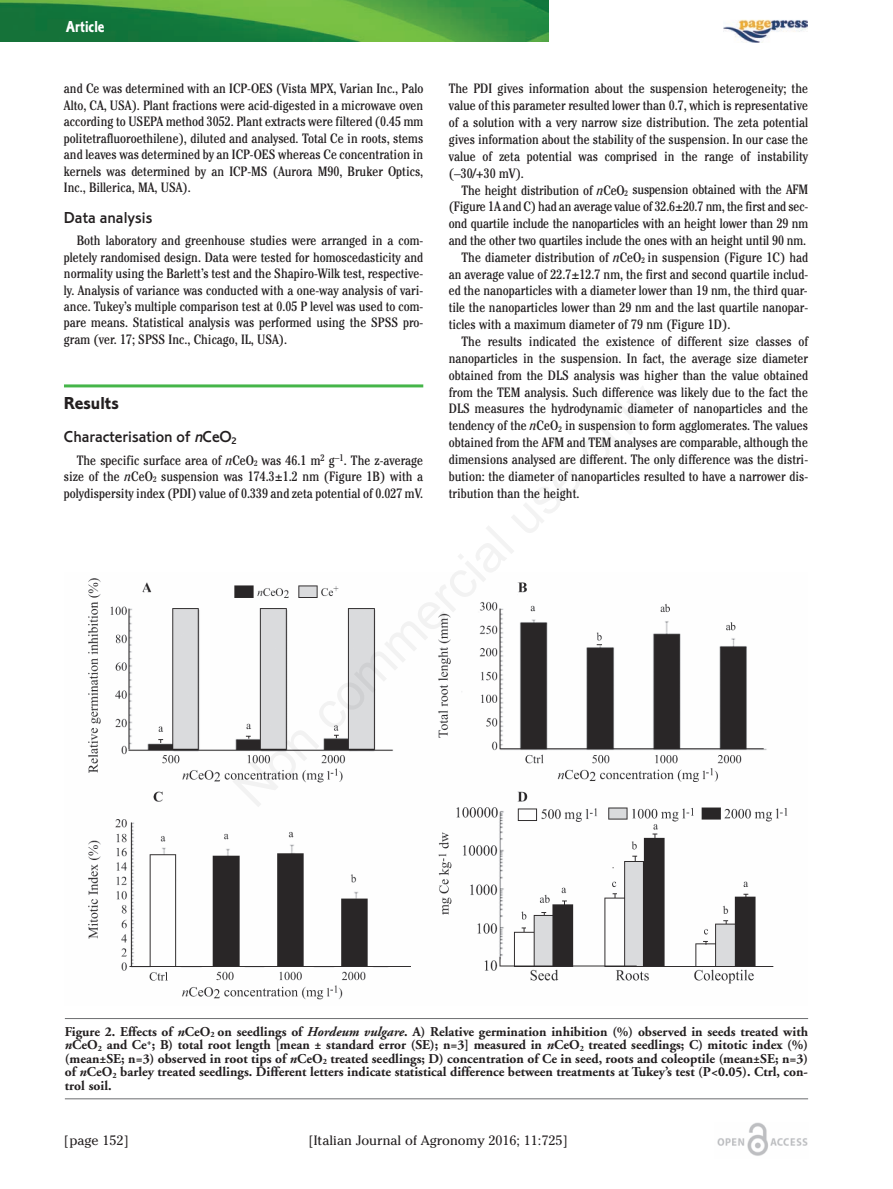
<style>
.page{position:relative;width:893px;height:1189px;background:#fff}
.page>*{position:absolute;margin:0;border:0;box-sizing:border-box;transform-origin:0 0}
.t1{font:18px "Corinthian Bold Plain";color:#231f20}
.t2{font:16.5px "Corinthian Medium Plain";color:#231f20}
.t3{font:16.5px "Corinthian Bold Condensed Plain";color:#fff}
.t4{font:condensed 13.5px/16.4px "Cheltenham";color:#231f20;text-align:justify}
.t5{font:700 13.5px/13.5px "Adobe Garamond";color:#231f20;text-align:justify}
.t6{font:13.5px "Cheltenham";color:#231f20}
.s1{font-style:italic}
</style>
<div class="page">
<img style="left:0;top:0;width:549px;height:41px">
<hr style="left:64px;top:384px;width:359px;height:3px;background:#45b549">
<img style="left:717px;top:1123px;width:91px;height:33px">
<img style="left:723px;top:19px;width:85px;height:24px">
<hr style="left:65px;top:1018px;width:743px;height:1px;background:#6c6d70">
<hr style="left:65px;top:1098px;width:743px;height:1px;background:#6c6d70">
<img style="left:88px;top:578px;width:700px;height:422px">
<p class="t3" style="left:66px;top:21px;width:40px">Article</p>
<p class="t4" style="left:64px;top:82px;width:361px">and Ce was determined with an ICP-OES (Vista MPX, Varian Inc., Palo Alto, CA, USA). Plant fractions were acid-digested in a microwave oven according to USEPA method 3052. Plant extracts were filtered (0.45 mm politetrafluoroethilene), diluted and analysed. Total Ce in roots, stems and leaves was determined by an ICP-OES whereas Ce concentration in kernels was determined by an ICP-MS (Aurora M90, Bruker Optics, Inc., Billerica, MA, USA).</p>
<p class="t2" style="left:64px;top:212px;width:90px">Data analysis</p>
<p class="t4" style="left:64px;top:234px;width:361px;text-indent:13px">Both laboratory and greenhouse studies were arranged in a com&shy;pletely randomised design. Data were tested for homoscedasticity and normality using the Barlett’s test and the Shapiro-Wilk test, respective&shy;ly. Analysis of variance was conducted with a one-way analysis of vari&shy;ance. Tukey’s multiple comparison test at 0.05 P level was used to com&shy;pare means. Statistical analysis was performed using the SPSS pro&shy;gram (ver. 17; SPSS Inc., Chicago, IL, USA).</p>
<h1 class="t1" style="left:64px;top:397px;width:56px">Results</h1>
<p class="t2" style="left:64px;top:431px;width:174px">Characterisation of <span class="s1">n</span>CeO<sub>2</sub></p>
<p class="t4" style="left:64px;top:453px;width:361px;text-indent:13px">The specific surface area of <span class="s1">n</span>CeO<sub>2</sub> was 46.1 m<sup>2</sup> g<sup>–1</sup>. The z-average size of the <span class="s1">n</span>CeO<sub>2</sub> suspension was 174.3±1.2 nm (Figure 1B) with a polydispersity index (PDI) value of 0.339 and zeta potential of 0.027 mV.</p>
<p class="t4" style="left:449px;top:82px;width:361px;line-height:16.8px">The PDI gives information about the suspension heterogeneity; the value of this parameter resulted lower than 0.7, which is representative of a solution with a very narrow size distribution. The zeta potential gives information about the stability of the suspension. In our case the value of zeta potential was comprised in the range of instability (–30/+30 mV).</p>
<p class="t4" style="left:462px;top:183px;width:348px">The height distribution of <span class="s1">n</span>CeO<sub>2</sub> suspension obtained with the AFM</p>
<p class="t4" style="left:449px;top:200px;width:361px">(Figure 1A and C) had an average value of 32.6±20.7 nm, the first and sec-</p>
<p class="t4" style="left:449px;top:217px;width:361px">ond quartile include the nanoparticles with an height lower than 29 nm</p>
<p class="t4" style="left:449px;top:233px;width:359px">and the other two quartiles include the ones with an height until 90 nm.</p>
<p class="t4" style="left:462px;top:250px;width:348px">The diameter distribution of <span class="s1">n</span>CeO<sub>2</sub> in suspension (Figure 1C) had</p>
<p class="t4" style="left:449px;top:267px;width:361px">an average value of 22.7±12.7 nm, the first and second quartile includ-</p>
<p class="t4" style="left:449px;top:284px;width:360px">ed the nanoparticles with a diameter lower than 19 nm, the third quar-</p>
<p class="t4" style="left:449px;top:301px;width:361px">tile the nanoparticles lower than 29 nm and the last quartile nanopar-</p>
<p class="t4" style="left:449px;top:318px;width:283px">ticles with a maximum diameter of 79 nm (Figure 1D).</p>
<p class="t4" style="left:462px;top:334px;width:348px">The results indicated the existence of different size classes of</p>
<p class="t4" style="left:449px;top:351px;width:361px">nanoparticles in the suspension. In fact, the average size diameter</p>
<p class="t4" style="left:449px;top:368px;width:361px">obtained from the DLS analysis was higher than the value obtained</p>
<p class="t4" style="left:449px;top:385px;width:361px">from the TEM analysis. Such difference was likely due to the fact the</p>
<p class="t4" style="left:449px;top:402px;width:361px">DLS measures the hydrodynamic diameter of nanoparticles and the</p>
<p class="t4" style="left:449px;top:419px;width:361px">tendency of the <span class="s1">n</span>CeO<sub>2</sub> in suspension to form agglomerates. The values</p>
<p class="t4" style="left:449px;top:435px;width:361px">obtained from the AFM and TEM analyses are comparable, although the</p>
<p class="t4" style="left:449px;top:452px;width:361px">dimensions analysed are different. The only difference was the distri-</p>
<p class="t4" style="left:449px;top:469px;width:361px">bution: the diameter of nanoparticles resulted to have a narrower dis-</p>
<p class="t4" style="left:449px;top:486px;width:132px">tribution than the height.</p>
<p class="t5" style="left:65px;top:1026px;width:745px">Figure 2. Effects of <span class="s1">n</span>CeO<sub>2</sub> on seedlings of <span class="s1">Hordeum vulgare</span>. A) Relative germination inhibition (%) observed in seeds treated with <span class="s1">n</span>CeO<sub>2</sub> and Ce<sup>+</sup>; B) total root length [mean ± standard error (SE); n=3] measured in <span class="s1">n</span>CeO<sub>2</sub> treated seedlings; C) mitotic index (%) (mean±SE; n=3) observed in root tips of <span class="s1">n</span>CeO<sub>2</sub> treated seedlings; D) concentration of Ce in seed, roots and coleoptile (mean±SE; n=3) of <span class="s1">n</span>CeO<sub>2</sub> barley treated seedlings. Different letters indicate statistical difference between treatments at Tukey’s test (P&lt;0.05). Ctrl, con&shy;trol soil.</p>
<p class="t6" style="left:64px;top:1133px;width:66px">[page 152]</p>
<p class="t6" style="left:308px;top:1133px;width:261px">[Italian Journal of Agronomy 2016; 11:725]</p>
</div>
